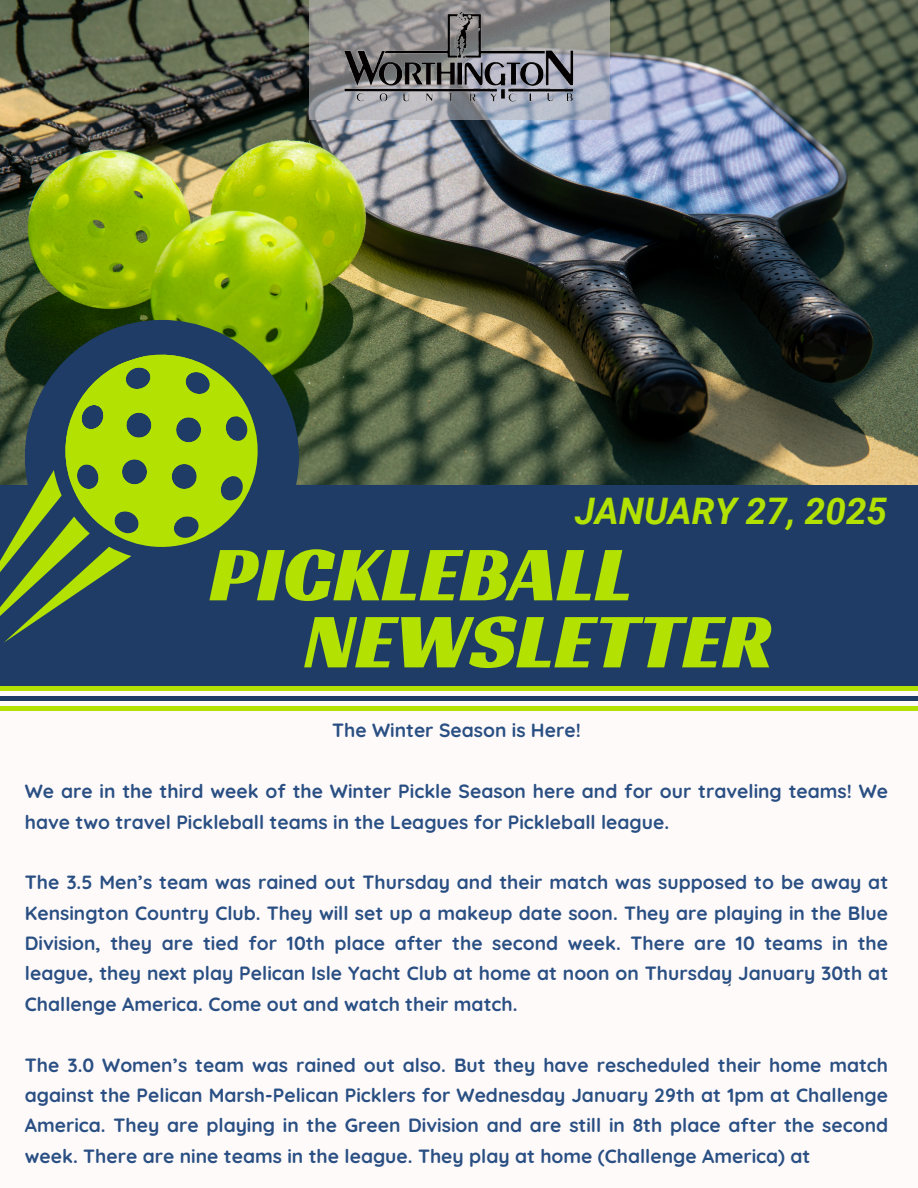
<style>
.page{position:relative;width:918px;height:1188px;background:#1e3c66}
.page>*{position:absolute;margin:0;border:0;box-sizing:border-box;transform-origin:0 0}
.t1{font:79.2px "Racing Sans One";color:#b3e102}
.t2{font:italic 700 36.6px "Roboto";color:#b3e102}
.t3{font:700 19.2px/30.3px "Quicksand";color:#294f83;text-align:justify}
</style>
<div class="page">
<img style="left:0;top:0;width:918px;height:484px">
<div style="left:25px;top:320px;width:274px;height:274px;background:#1e3c66;border-radius:50%"></div>
<svg style="left:0;top:470px;width:108px;height:173px"></svg>
<svg style="left:41px;top:330px;width:242px;height:242px"></svg>
<svg style="left:41px;top:334px;width:223px;height:221px"></svg>
<svg style="left:57px;top:372px;width:91px;height:85px"></svg>
<div style="left:0;top:691px;width:918px;height:497px;background:#fffafa"></div>
<img style="left:309px;top:0;width:300px;height:120px">
<img style="left:340px;top:7px;width:238px;height:98px">
<div style="left:0;top:706px;width:918px;height:5px;background:#b3e102"></div>
<div style="left:0;top:696px;width:918px;height:5px;background:#1e3c66"></div>
<hr style="left:0;top:687px;width:918px;height:4px;background:#b3e102">
<p class="t2" style="left:575px;top:491px;width:314px">JANUARY 27, 2025</p>
<p class="t1" style="left:209px;top:523px;width:425px">PICKLEBALL</p>
<p class="t1" style="left:304px;top:590px;width:469px">NEWSLETTER</p>
<h2 class="t3" style="left:332px;top:715px;width:250px">The Winter Season is Here!</h2>
<h1 class="t3" style="left:25px;top:776px;width:865px">We are in the third week of the Winter Pickle Season here and for our traveling teams! We have two travel Pickleball teams in the Leagues for Pickleball league.</h1>
<h1 class="t3" style="left:25px;top:867px;width:865px">The 3.5 Men’s team was rained out Thursday and their match was supposed to be away at Kensington Country Club. They will set up a makeup date soon. They are playing in the Blue Division, they are tied for 10th place after the second week. There are 10 teams in the league, they next play Pelican Isle Yacht Club at home at noon on Thursday January 30th at Challenge America. Come out and watch their match.</h1>
<p class="t3" style="left:25px;top:1049px;width:865px">The 3.0 Women’s team was rained out also. But they have rescheduled their home match against the Pelican Marsh-Pelican Picklers for Wednesday January 29th at 1pm at Challenge America. They are playing in the Green Division and are still in 8th place after the second week. There are nine teams in the league. They play at home (Challenge America) at</p>
</div>
